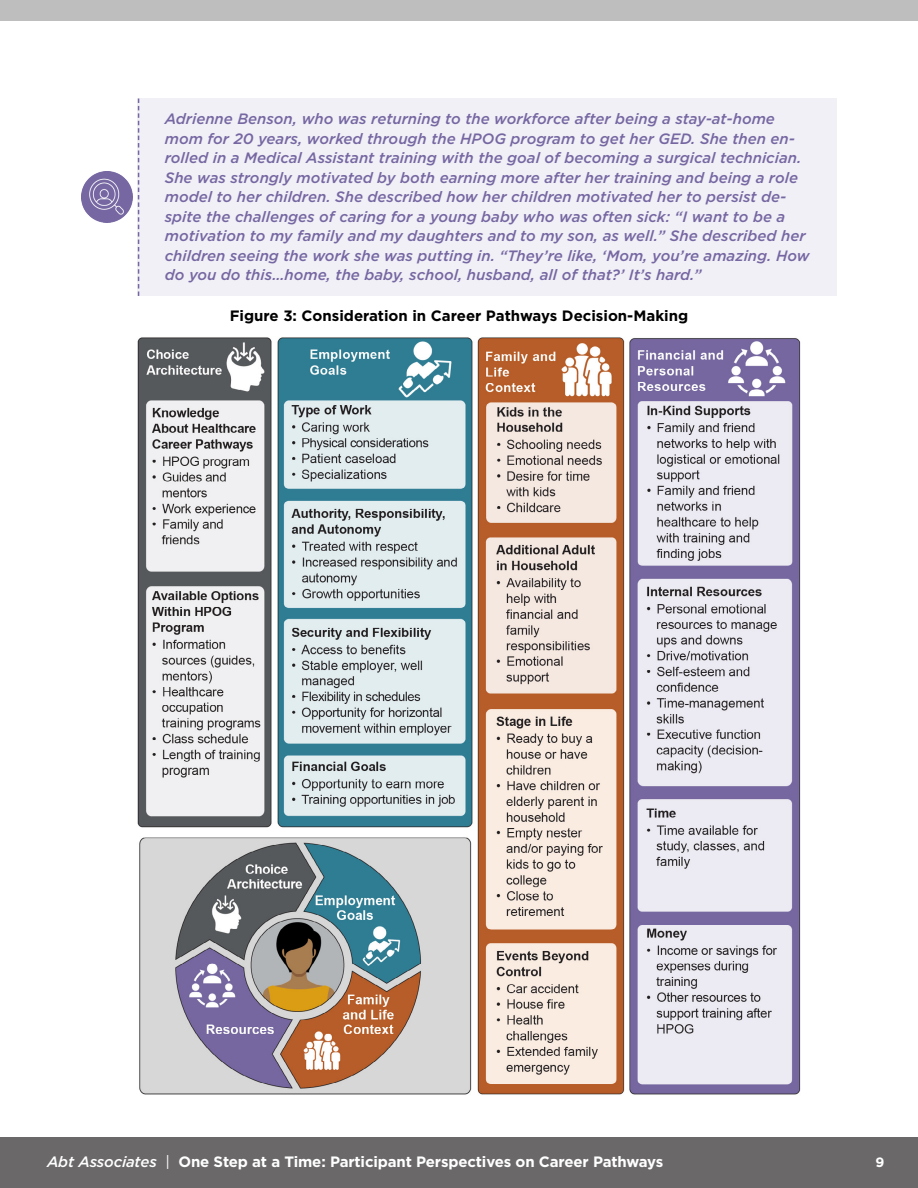
<style>
.page{position:relative;width:918px;height:1188px;background:#fff}
.page>*{position:absolute;margin:0;border:0;box-sizing:border-box;transform-origin:0 0}
.t1{font:italic 500 15px/19.5px "Gotham";color:#7667a2}
.t2{font:700 15px "Gotham";letter-spacing:-.01em;color:#fff}
.t3{font:700 15px "Gotham";color:#000}
.t4{font:700 13.5px "Gotham";color:#fff}
.s1{font-weight:500;font-style:italic}
.s2{font-weight:400}
</style>
<div class="page">
<div style="left:0;top:1137px;width:918px;height:51px;background:#6a6869"></div>
<div style="left:0;top:0;width:918px;height:21px;background:#bfbebe"></div>
<div style="left:138px;top:99px;width:699px;height:197px;background:#f1f0f6"></div>
<svg style="left:138px;top:99px;width:1px;height:197px"></svg>
<img style="left:81px;top:172px;width:51px;height:51px">
<img style="left:137px;top:337px;width:664px;height:758px">
<p class="t1" style="left:165px;top:109px;width:646px">Adrienne Benson, who was returning to the workforce after being a stay-at-home mom for 20 years, worked through the HPOG program to get her GED. She then en&shy;rolled in a Medical Assistant training with the goal of becoming a surgical technician.<br>She was strongly motivated by both earning more after her training and being a role model to her children. She described how her children motivated her to persist de&shy;spite the challenges of caring for a young baby who was often sick: “I want to be a motivation to my family and my daughters and to my son, as well.” She described her children seeing the work she was putting in. “They’re like, ‘Mom, you’re amazing. How do you do this…home, the baby, school, husband, all of that?’ It’s hard.”</p>
<p class="t3" style="left:230px;top:306px;width:460px">Figure 3: Consideration in Career Pathways Decision-Making</p>
<p class="t2" style="left:47px;top:1152px;width:618px"><span class="s1">Abt Associates</span> <span class="s2">|</span> One Step at a Time: Participant Perspectives on Career Pathways</p>
<p class="t4" style="left:876px;top:1153px;width:10px">9</p>
</div>
